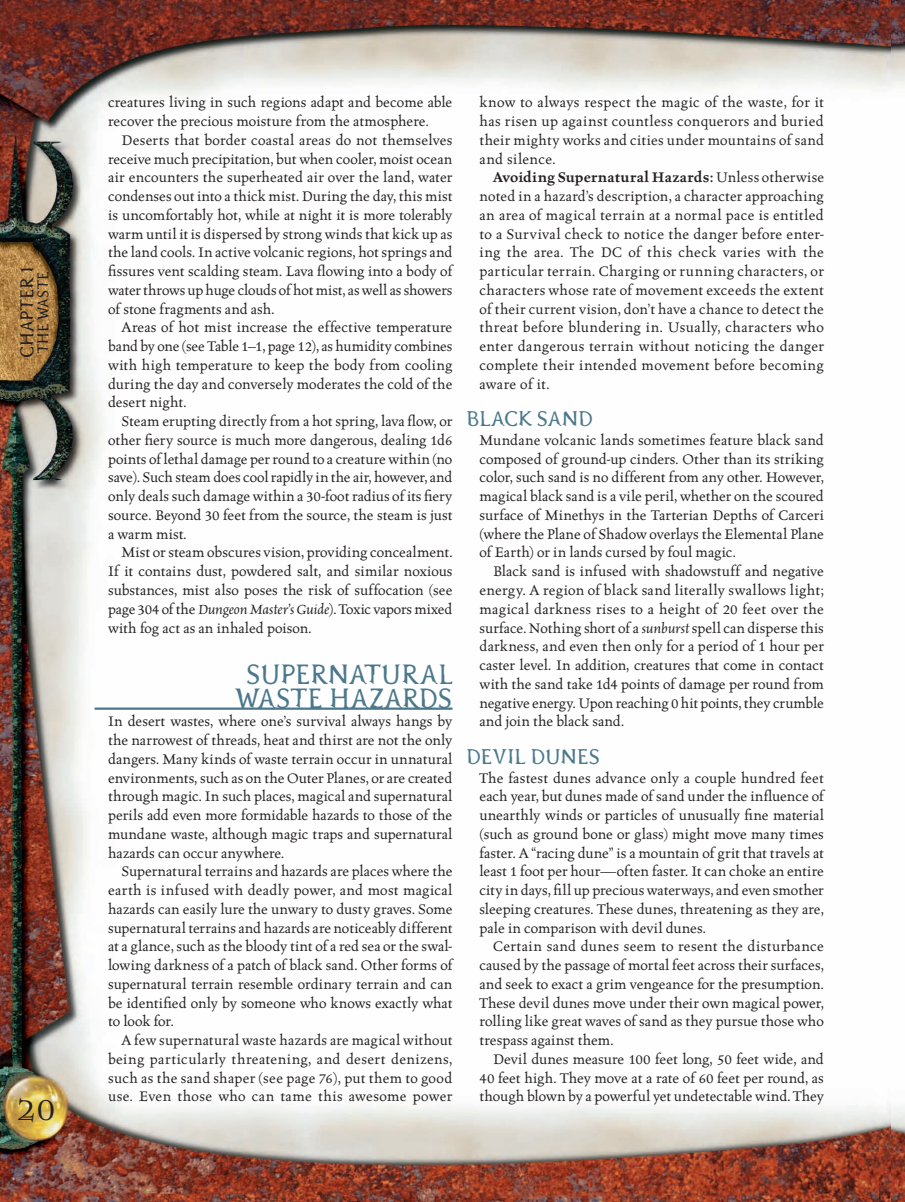
<style>
.page{position:relative;width:905px;height:1202px;background:#fff}
.page>*{position:absolute;margin:0;border:0;box-sizing:border-box;transform-origin:0 0}
.t1{font:33.75px "Alchemy Gold A24";color:#231f20}
.t2{font:27px/23.2px "Pterra dactyl";color:#4b788b;text-align:center}
.t3{font:20.55px "Pterra dactyl";letter-spacing:-.015em;color:#4b788b}
.t4{font:18px "Pterra dactyl";letter-spacing:.015em;color:#231f20}
.t5{font:500 15.75px/18.8px "Celestia Antiqua";color:#231f20;text-align:justify}
.t6{font:15px "Pterra dactyl";letter-spacing:.02em;color:#231f20}
.s1{font-style:italic}
.s2{font-weight:600}
</style>
<div class="page">
<img style="left:0;top:0;width:905px;height:1202px">
<hr style="left:95px;top:707px;width:357px;height:3px;background:#4b788b">
<p class="t4" style="left:20px;top:358px;width:94px;rotate:-90deg">CHAPTER 1</p>
<p class="t6" style="left:38px;top:353px;width:83px;rotate:-90deg">THE WASTE</p>
<h1 class="t1" style="left:16px;top:1088px;width:42px">20</h1>
<p class="t5" style="left:108px;top:94px;width:346px">creatures living in such regions adapt and become able recover the precious moisture from the atmosphere.</p>
<p class="t5" style="left:108px;top:131px;width:346px;text-indent:13px">Deserts that border coastal areas do not themselves receive much precipitation, but when cooler, moist ocean air encounters the superheated air over the land, water condenses out into a thick mist. During the day, this mist is uncomfortably hot, while at night it is more tolerably warm until it is dispersed by strong winds that kick up as the land cools. In active volcanic regions, hot springs and fissures vent scalding steam. Lava flowing into a body of water throws up huge clouds of hot mist, as well as showers of stone fragments and ash.</p>
<p class="t5" style="left:108px;top:319px;width:346px;text-indent:13px">Areas of hot mist increase the effective temperature band by one (see Table 1–1, page 12), as humidity combines with high temperature to keep the body from cooling during the day and conversely moderates the cold of the desert night.</p>
<p class="t5" style="left:108px;top:412px;width:346px;text-indent:13px">Steam erupting directly from a hot spring, lava flow, or other fiery source is much more dangerous, dealing 1d6 points of lethal damage per round to a creature within (no save). Such steam does cool rapidly in the air, however, and only deals such damage within a 30-foot radius of its fiery source. Beyond 30 feet from the source, the steam is just a warm mist.</p>
<p class="t5" style="left:108px;top:544px;width:346px;text-indent:13px">Mist or steam obscures vision, providing concealment.<br>If it contains dust, powdered salt, and similar noxious substances, mist also poses the risk of suffocation (see page 304 of the <span class="s1">Dungeon Master’s Guide</span>). Toxic vapors mixed with fog act as an inhaled poison.</p>
<h2 class="t2" style="left:235px;top:666px;width:218px">SUPERNATURAL<br>WASTE HAZARDS</h2>
<p class="t5" style="left:108px;top:712px;width:346px">In desert wastes, where one’s survival always hangs by the narrowest of threads, heat and thirst are not the only dangers. Many kinds of waste terrain occur in unnatural environments, such as on the Outer Planes, or are created through magic. In such places, magical and supernatural perils add even more formidable hazards to those of the mundane waste, although magic traps and supernatural hazards can occur anywhere.</p>
<p class="t5" style="left:108px;top:862px;width:346px;text-indent:13px">Supernatural terrains and hazards are places where the earth is infused with deadly power, and most magical hazards can easily lure the unwary to dusty graves. Some supernatural terrains and hazards are noticeably different at a glance, such as the bloody tint of a red sea or the swal&shy;lowing darkness of a patch of black sand. Other forms of supernatural terrain resemble ordinary terrain and can be identified only by someone who knows exactly what to look for.</p>
<p class="t5" style="left:108px;top:1031px;width:346px;text-indent:13px">A few supernatural waste hazards are magical without being particularly threatening, and desert denizens, such as the sand shaper (see page 76), put them to good use. Even those who can tame this awesome power</p>
<p class="t5" style="left:479px;top:94px;width:346px">know to always respect the magic of the waste, for it has risen up against countless conquerors and buried their mighty works and cities under mountains of sand and silence.</p>
<p class="t5" style="left:479px;top:169px;width:346px;text-indent:14px"><span class="s2">Avoiding Supernatural Hazards:</span> Unless otherwise noted in a hazard’s description, a character approaching an area of magical terrain at a normal pace is entitled to a Survival check to notice the danger before enter&shy;ing the area. The DC of this check varies with the particular terrain. Charging or running characters, or characters whose rate of movement exceeds the extent of their current vision, don’t have a chance to detect the threat before blundering in. Usually, characters who enter dangerous terrain without noticing the danger complete their intended movement before becoming aware of it.</p>
<h3 class="t3" style="left:466px;top:411px;width:129px">BLACK SAND</h3>
<p class="t5" style="left:479px;top:431px;width:346px">Mundane volcanic lands sometimes feature black sand composed of ground-up cinders. Other than its striking color, such sand is no different from any other. However, magical black sand is a vile peril, whether on the scoured surface of Minethys in the Tarterian Depths of Carceri (where the Plane of Shadow overlays the Elemental Plane of Earth) or in lands cursed by foul magic.</p>
<p class="t5" style="left:479px;top:562px;width:346px;text-indent:14px">Black sand is infused with shadowstuff and negative energy. A region of black sand literally swallows light; magical darkness rises to a height of 20 feet over the surface. Nothing short of a <span class="s1">sunburst</span> spell can disperse this darkness, and even then only for a period of 1 hour per caster level. In addition, creatures that come in contact with the sand take 1d4 points of damage per round from negative energy. Upon reaching 0 hit points, they crumble and join the black sand.</p>
<h3 class="t3" style="left:466px;top:749px;width:136px">DEVIL DUNES</h3>
<p class="t5" style="left:479px;top:769px;width:346px">The fastest dunes advance only a couple hundred feet each year, but dunes made of sand under the influence of unearthly winds or particles of unusually fine material (such as ground bone or glass) might move many times faster. A “racing dune” is a mountain of grit that travels at least 1 foot per hour—often faster. It can choke an entire city in days, fill up precious waterways, and even smother sleeping creatures. These dunes, threatening as they are, pale in comparison with devil dunes.</p>
<p class="t5" style="left:479px;top:937px;width:346px;text-indent:13px">Certain sand dunes seem to resent the disturbance caused by the passage of mortal feet across their surfaces, and seek to exact a grim vengeance for the presumption.<br>These devil dunes move under their own magical power, rolling like great waves of sand as they pursue those who trespass against them.</p>
<p class="t5" style="left:479px;top:1050px;width:346px;text-indent:13px">Devil dunes measure 100 feet long, 50 feet wide, and 40 feet high. They move at a rate of 60 feet per round, as though blown by a powerful yet undetectable wind. They</p>
</div>
